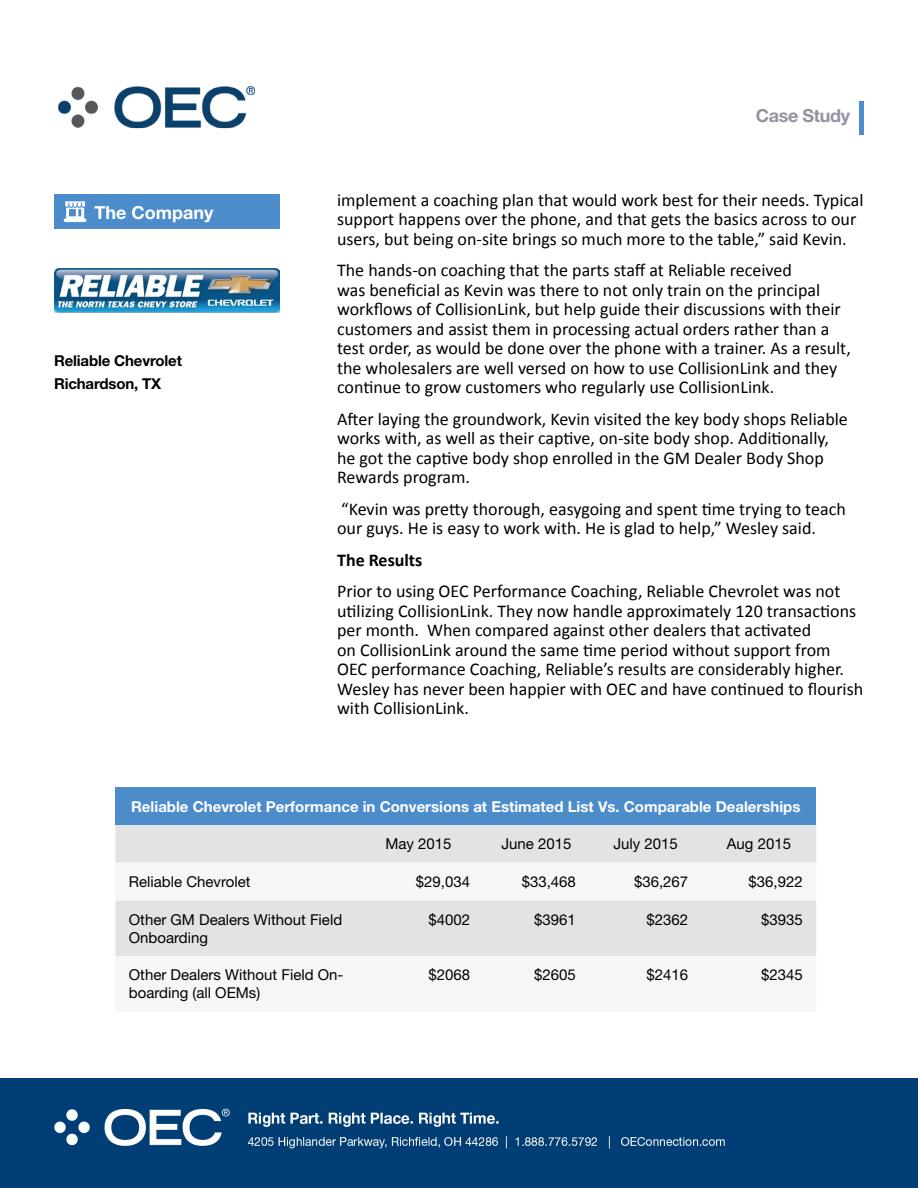
<style>
.page{position:relative;width:918px;height:1188px;background:#fff}
.page>*{position:absolute;margin:0;border:0;box-sizing:border-box;transform-origin:0 0}
.t1{font:18px/19.5px "Calibri";color:#000}
.Sidebar_Heading{font:700 18px "Helvetica Neue LT Std";color:#fff}
.t2{font:700 18px "Calibri";color:#000}
.Logo_Name{font:700 18px "Helvetica Neue LT Std";letter-spacing:-.02em;color:#9293a1}
.Sidebar_Heading-2{font:15px/18px "Helvetica Neue LT Std";color:#000}
.Sidebar_Heading-3{font:700 15px "Helvetica Neue LT Std";color:#fff}
.Copy{font:700 15px "Helvetica Neue LT Std";letter-spacing:-.01em;color:#000}
</style>
<div class="page">
<div style="left:0;top:1079px;width:918px;height:109px;background:#013e75"></div>
<hr style="left:860px;top:101px;width:4px;height:33px;background:#4d8cca">
<div style="left:54px;top:194px;width:226px;height:35px;background:#4d8cca"></div>
<svg style="left:64px;top:201px;width:22px;height:21px"></svg>
<img style="left:58px;top:86px;width:198px;height:43px">
<img style="left:54px;top:269px;width:226px;height:44px">
<div style="left:115px;top:787px;width:701px;height:38px;background:#4d8cca"></div>
<div style="left:115px;top:825px;width:701px;height:38px;background:#e3e3e3"></div>
<div style="left:115px;top:900px;width:701px;height:56px;background:#e3e3e3"></div>
<p class="Sidebar_Heading" style="left:94px;top:201px;width:120px">The Company</p>
<p class="Copy" style="left:54px;top:352px;width:129px">Reliable Chevrolet</p>
<p class="Copy" style="left:54px;top:374px;width:109px">Richardson, TX</p>
<p class="Logo_Name" style="left:756px;top:104px;width:96px">Case Study</p>
<p class="t1" style="left:337px;top:190px;width:528px">implement a coaching plan that would work best for their needs. Typical support happens over the phone, and that gets the basics across to our users, but being on-site brings so much more to the table,” said Kevin.</p>
<p class="t1" style="left:337px;top:261px;width:515px">The hands-on coaching that the parts staff at Reliable received<br>was beneficial as Kevin was there to not only train on the principal workflows of CollisionLink, but help guide their discussions with their customers and assist them in processing actual orders rather than a test order, as would be done over the phone with a trainer. As a result, the wholesalers are well versed on how to use CollisionLink and they continue to grow customers who regularly use CollisionLink.</p>
<p class="t1" style="left:337px;top:409px;width:512px">After laying the groundwork, Kevin visited the key body shops Reliable works with, as well as their captive, on-site body shop. Additionally, he got the captive body shop enrolled in the GM Dealer Body Shop Rewards program.</p>
<p class="t1" style="left:337px;top:499px;width:510px">“Kevin was pretty thorough, easygoing and spent time trying to teach our guys. He is easy to work with. He is glad to help,” Wesley said.</p>
<p class="t2" style="left:337px;top:548px;width:87px">The Results</p>
<p class="t1" style="left:337px;top:582px;width:528px">Prior to using OEC Performance Coaching, Reliable Chevrolet was not utilizing CollisionLink. They now handle approximately 120 transactions per month. When compared against other dealers that activated<br>on CollisionLink around the same time period without support from OEC performance Coaching, Reliable’s results are considerably higher.<br>Wesley has never been happier with OEC and have continued to flourish with CollisionLink.</p>
<p class="Sidebar_Heading-3" style="left:131px;top:797px;width:671px">Reliable Chevrolet Performance in Conversions at Estimated List Vs. Comparable Dealerships</p>
<p class="Sidebar_Heading-2" style="left:385px;top:835px;width:68px">May 2015</p>
<p class="Sidebar_Heading-2" style="left:501px;top:835px;width:72px">June 2015</p>
<p class="Sidebar_Heading-2" style="left:613px;top:835px;width:66px">July 2015</p>
<p class="Sidebar_Heading-2" style="left:727px;top:835px;width:66px">Aug 2015</p>
<p class="Sidebar_Heading-2" style="left:129px;top:872px;width:123px">Reliable Chevrolet</p>
<p class="Sidebar_Heading-2" style="left:416px;top:872px;width:56px">$29,034</p>
<p class="Sidebar_Heading-2" style="left:522px;top:872px;width:56px">$33,468</p>
<p class="Sidebar_Heading-2" style="left:634px;top:872px;width:56px">$36,267</p>
<p class="Sidebar_Heading-2" style="left:749px;top:872px;width:56px">$36,922</p>
<p class="Sidebar_Heading-2" style="left:129px;top:910px;width:215px">Other GM Dealers Without Field<br>Onboarding</p>
<p class="Sidebar_Heading-2" style="left:428px;top:910px;width:43px">$4002</p>
<p class="Sidebar_Heading-2" style="left:534px;top:910px;width:43px">$3961</p>
<p class="Sidebar_Heading-2" style="left:647px;top:910px;width:43px">$2362</p>
<p class="Sidebar_Heading-2" style="left:761px;top:910px;width:43px">$3935</p>
<p class="Sidebar_Heading-2" style="left:129px;top:966px;width:216px">Other Dealers Without Field On&shy;boarding (all OEMs)</p>
<p class="Sidebar_Heading-2" style="left:428px;top:966px;width:43px">$2068</p>
<p class="Sidebar_Heading-2" style="left:534px;top:966px;width:43px">$2605</p>
<p class="Sidebar_Heading-2" style="left:647px;top:966px;width:43px">$2416</p>
<p class="Sidebar_Heading-2" style="left:761px;top:966px;width:43px">$2345</p>
</div>
